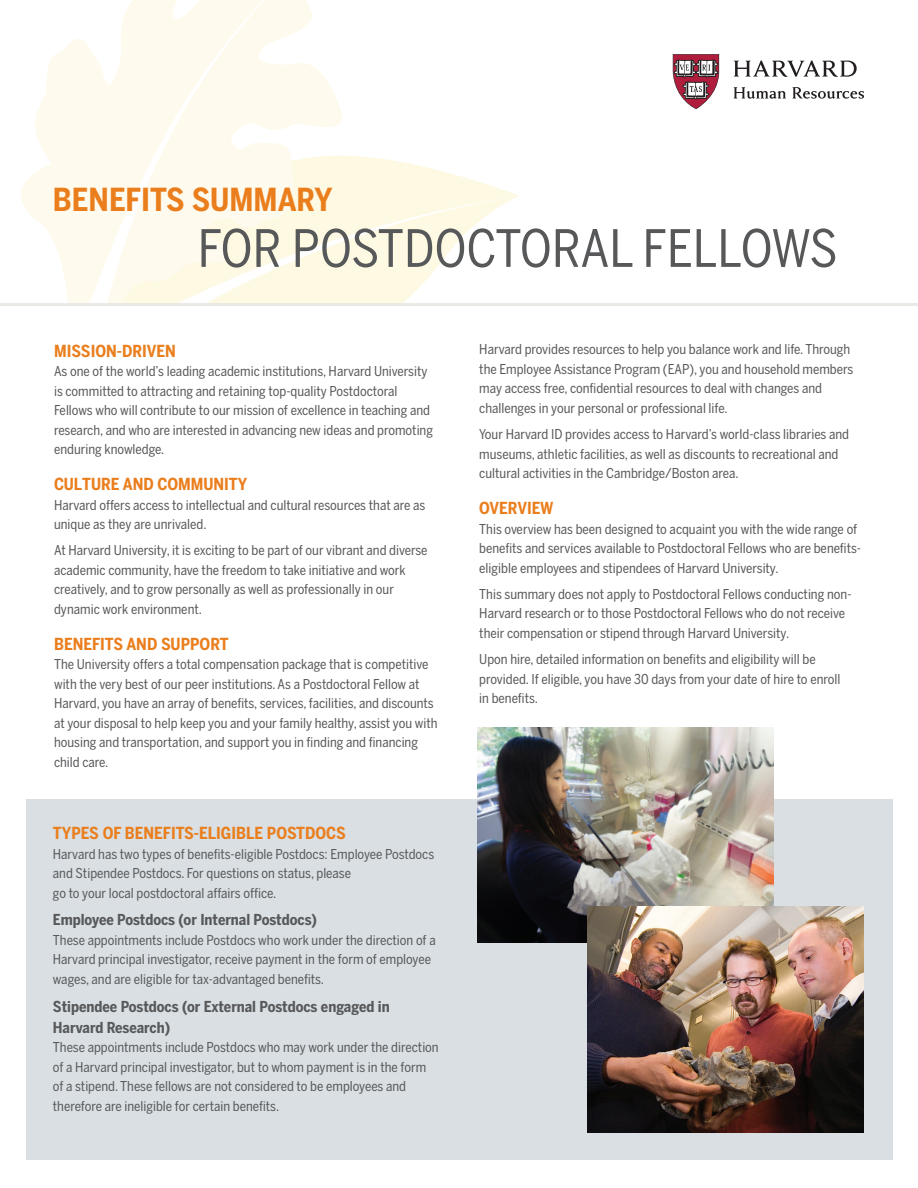
<style>
.page{position:relative;width:918px;height:1188px;background:#fff}
.page>*{position:absolute;margin:0;border:0;box-sizing:border-box;transform-origin:0 0}
.Chapter_Head{font:51px "Benton Sans Cond";color:#57585a}
.Chapter_Head-2{font:700 31.5px "Benton Sans Cond";color:#ea7e1d}
.Section_Head{font:700 16.5px "Benton Sans Cond";color:#ea7e1d}
.Section_Subhead{font:700 15px/21px "Benton Sans Cond";color:#57585a}
.Body_Copy{font:13.5px/19.5px "Benton Sans Cond";color:#57585a}
</style>
<div class="page">
<svg style="left:0;top:0;width:918px;height:306px"></svg>
<svg style="left:734px;top:87px;width:52px;height:12px"></svg>
<svg style="left:793px;top:87px;width:71px;height:12px"></svg>
<svg style="left:734px;top:61px;width:123px;height:16px"></svg>
<svg style="left:673px;top:54px;width:46px;height:55px"></svg>
<div style="left:26px;top:799px;width:866px;height:361px;background:#d9dfe3"></div>
<img style="left:478px;top:728px;width:296px;height:215px">
<img style="left:588px;top:907px;width:276px;height:226px">
<p class="Chapter_Head-2" style="left:53px;top:181px;width:281px">BENEFITS SUMMARY</p>
<p class="Chapter_Head" style="left:198px;top:219px;width:641px">FOR POSTDOCTORAL FELLOWS</p>
<p class="Section_Head" style="left:54px;top:341px;width:123px">MISSION-DRIVEN</p>
<p class="Body_Copy" style="left:54px;top:361px;width:381px">As one of the world’s leading academic institutions, Harvard University is committed to attracting and retaining top-quality Postdoctoral Fellows who will contribute to our mission of excellence in teaching and research, and who are interested in advancing new ideas and promoting enduring knowledge.</p>
<p class="Section_Head" style="left:54px;top:475px;width:195px">CULTURE AND COMMUNITY</p>
<p class="Body_Copy" style="left:54px;top:495px;width:373px">Harvard offers access to intellectual and cultural resources that are as unique as they are unrivaled.</p>
<p class="Body_Copy" style="left:54px;top:541px;width:375px">At Harvard University, it is exciting to be part of our vibrant and diverse academic community, have the freedom to take initiative and work creatively, and to grow personally as well as professionally in our dynamic work environment.</p>
<p class="Section_Head" style="left:54px;top:634px;width:176px">BENEFITS AND SUPPORT</p>
<p class="Body_Copy" style="left:54px;top:655px;width:385px">The University offers a total compensation package that is competitive with the very best of our peer institutions. As a Postdoctoral Fellow at Harvard, you have an array of benefits, services, facilities, and discounts at your disposal to help keep you and your family healthy, assist you with housing and transportation, and support you in finding and financing child care.</p>
<p class="Section_Head" style="left:53px;top:823px;width:294px">TYPES OF BENEFITS-ELIGIBLE POSTDOCS</p>
<p class="Body_Copy" style="left:53px;top:844px;width:383px">Harvard has two types of benefits-eligible Postdocs: Employee Postdocs and Stipendee Postdocs. For questions on status, please<br>go to your local postdoctoral affairs office.</p>
<p class="Section_Subhead" style="left:53px;top:909px;width:265px">Employee Postdocs (or Internal Postdocs)</p>
<p class="Body_Copy" style="left:53px;top:930px;width:384px">These appointments include Postdocs who work under the direction of a<br>Harvard principal investigator, receive payment in the form of employee wages, and are eligible for tax-advantaged benefits.</p>
<p class="Section_Subhead" style="left:53px;top:996px;width:338px">Stipendee Postdocs (or External Postdocs engaged in<br>Harvard Research)</p>
<p class="Body_Copy" style="left:53px;top:1037px;width:387px">These appointments include Postdocs who may work under the direction of a Harvard principal investigator, but to whom payment is in the form of a stipend. These fellows are not considered to be employees and therefore are ineligible for certain benefits.</p>
<p class="Body_Copy" style="left:479px;top:340px;width:376px">Harvard provides resources to help you balance work and life. Through the Employee Assistance Program (EAP), you and household members may access free, confidential resources to deal with changes and challenges in your personal or professional life.</p>
<p class="Body_Copy" style="left:479px;top:424px;width:371px">Your Harvard ID provides access to Harvard’s world-class libraries and museums, athletic facilities, as well as discounts to recreational and cultural activities in the Cambridge/Boston area.</p>
<p class="Section_Head" style="left:479px;top:498px;width:76px">OVERVIEW</p>
<p class="Body_Copy" style="left:479px;top:519px;width:383px">This overview has been designed to acquaint you with the wide range of benefits and services available to Postdoctoral Fellows who are benefits&shy;eligible employees and stipendees of Harvard University.</p>
<p class="Body_Copy" style="left:479px;top:584px;width:374px">This summary does not apply to Postdoctoral Fellows conducting non-<br>Harvard research or to those Postdoctoral Fellows who do not receive their compensation or stipend through Harvard University.</p>
<p class="Body_Copy" style="left:479px;top:649px;width:363px">Upon hire, detailed information on benefits and eligibility will be provided. If eligible, you have 30 days from your date of hire to enroll in benefits.</p>
</div>
